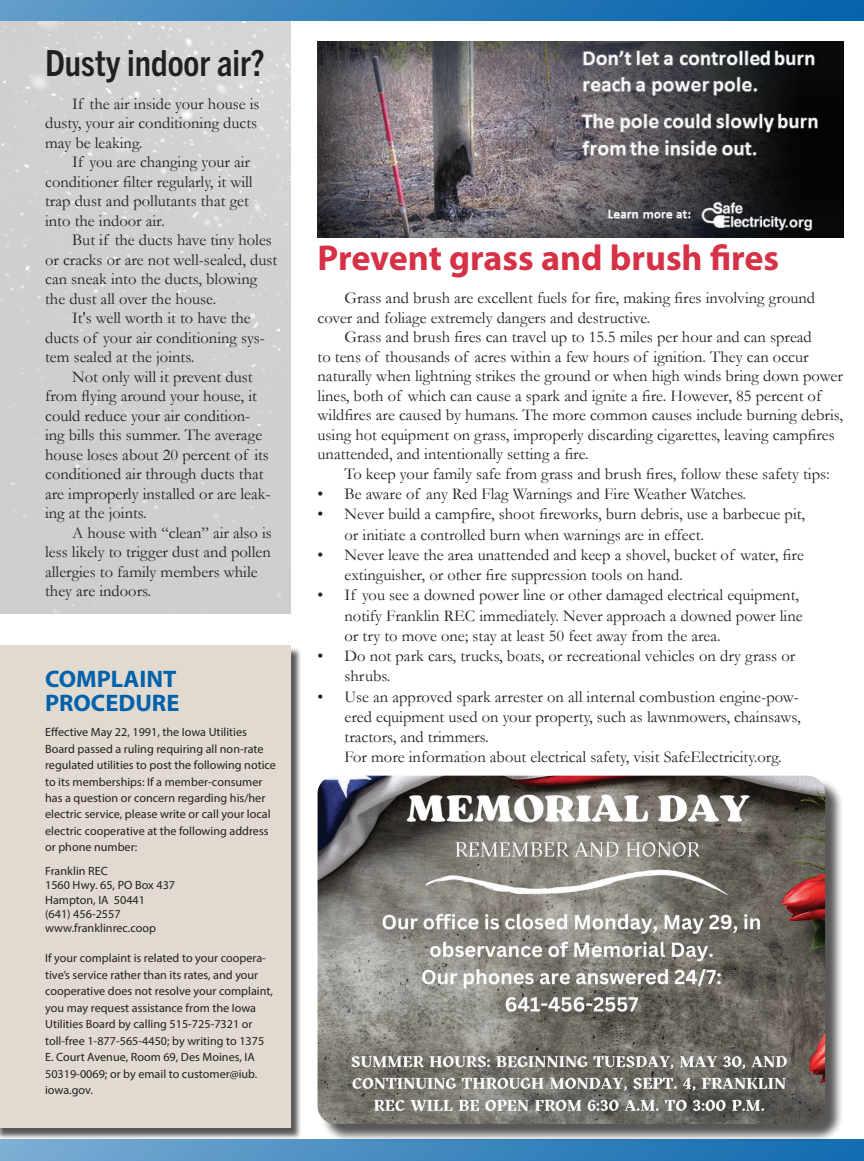
<style>
.page{position:relative;width:864px;height:1161px;background:#fff}
.page>*{position:absolute;margin:0;border:0;box-sizing:border-box;transform-origin:0 0}
.t1{font:700 36px "Myriad Pro";color:#d63247}
.t2{font:700 condensed 36px "Trade Gothic Next LT Pro";color:#231f20}
.t3{font:700 24px/24px "Myriad Pro";color:#0161aa}
.t4{font:16.5px/19.5px "Garamond";color:#231f20}
.t5{font:12px/16.5px "Myriad Pro";color:#231f20}
</style>
<div class="page">
<div style="left:0;top:1140px;width:864px;height:21px;background:linear-gradient(to right,#7aacd2,#0e69ae)"></div>
<div style="left:0;top:0;width:864px;height:21px;background:linear-gradient(to right,#5f9bc9,#0060a9)"></div>
<div style="left:0;top:21px;width:290px;height:593px;background:#cfcfcf"></div>
<img style="left:318px;top:41px;width:526px;height:197px">
<div style="left:0;top:647px;width:302px;height:493px;background:#231f20;opacity:.75"></div>
<div style="left:0;top:645px;width:290px;height:483px;background:#e0dad1"></div>
<div style="left:320px;top:778px;width:524px;height:365px;background:#231f20;opacity:.75"></div>
<img style="left:318px;top:776px;width:507px;height:348px">
<h1 class="t2" style="left:45px;top:41px;width:221px">Dusty indoor air?</h1>
<p class="t4" style="left:45px;top:93px;width:216px;text-indent:27px">If the air inside your house is dusty, your air conditioning ducts may be leaking.</p>
<p class="t4" style="left:45px;top:152px;width:209px;text-indent:27px">If you are changing your air conditioner filter regularly, it will trap dust and pollutants that get into the indoor air.</p>
<p class="t4" style="left:72px;top:230px;width:201px">But if the ducts have tiny holes</p>
<p class="t4" style="left:45px;top:249px;width:234px">or cracks or are not well-sealed, dust</p>
<p class="t4" style="left:45px;top:269px;width:214px">can sneak into the ducts, blowing</p>
<p class="t4" style="left:45px;top:288px;width:173px">the dust all over the house.</p>
<p class="t4" style="left:72px;top:308px;width:180px">It's well worth it to have the</p>
<p class="t4" style="left:45px;top:327px;width:222px">ducts of your air conditioning sys-</p>
<p class="t4" style="left:45px;top:347px;width:151px">tem sealed at the joints.</p>
<p class="t4" style="left:72px;top:366px;width:182px">Not only will it prevent dust</p>
<p class="t4" style="left:45px;top:386px;width:213px">from flying around your house, it</p>
<p class="t4" style="left:45px;top:405px;width:207px">could reduce your air condition-</p>
<p class="t4" style="left:45px;top:425px;width:219px">ing bills this summer. The average</p>
<p class="t4" style="left:45px;top:444px;width:225px">house loses about 20 percent of its</p>
<p class="t4" style="left:45px;top:464px;width:220px">conditioned air through ducts that</p>
<p class="t4" style="left:45px;top:483px;width:227px">are improperly installed or are leak-</p>
<p class="t4" style="left:45px;top:503px;width:103px">ing at the joints.</p>
<p class="t4" style="left:72px;top:522px;width:201px">A house with “clean” air also is</p>
<p class="t4" style="left:45px;top:542px;width:227px">less likely to trigger dust and pollen</p>
<p class="t4" style="left:45px;top:561px;width:214px">allergies to family members while</p>
<p class="t4" style="left:45px;top:581px;width:108px">they are indoors.</p>
<h2 class="t3" style="left:45px;top:666px;width:136px">COMPLAINT<br>PROCEDURE</h2>
<p class="t5" style="left:45px;top:724px;width:232px">Effective May 22, 1991, the Iowa Utilities Board passed a ruling requiring all non-rate regulated utilities to post the following notice to its memberships: If a member-consumer has a question or concern regarding his/her electric service, please write or call your local electric cooperative at the following address or phone number:</p>
<p class="t5" style="left:45px;top:863px;width:132px;line-height:14.4px">Franklin REC<br>1560 Hwy. 65, PO Box 437<br>Hampton, IA 50441<br>(641) 456-2557 www.franklinrec.coop</p>
<p class="t5" style="left:45px;top:950px;width:229px">If your complaint is related to your coopera&shy;tive’s service rather than its rates, and your cooperative does not resolve your complaint, you may request assistance from the Iowa Utilities Board by calling 515-725-7321 or toll-free 1-877-565-4450; by writing to 1375<br>E. Court Avenue, Room 69, Des Moines, IA 50319-0069; or by email to customer@iub. iowa.gov.</p>
<h1 class="t1" style="left:318px;top:235px;width:463px">Prevent grass and brush fires</h1>
<p class="t4" style="left:318px;top:288px;width:499px;text-indent:27px">Grass and brush are excellent fuels for fire, making fires involving ground cover and foliage extremely dangers and destructive.</p>
<p class="t4" style="left:318px;top:327px;width:527px;text-indent:27px">Grass and brush fires can travel up to 15.5 miles per hour and can spread<br>to tens of thousands of acres within a few hours of ignition. They can occur naturally when lightning strikes the ground or when high winds bring down power lines, both of which can cause a spark and ignite a fire. However, 85 percent of wildfires are caused by humans. The more common causes include burning debris, using hot equipment on grass, improperly discarding cigarettes, leaving campfires unattended, and intentionally setting a fire.</p>
<p class="t4" style="left:345px;top:464px;width:487px">To keep your family safe from grass and brush fires, follow these safety tips:</p>
<p class="t4" style="left:318px;top:484px;width:430px">• Be aware of any Red Flag Warnings and Fire Weather Watches.</p>
<p class="t4" style="left:345px;top:504px;width:462px;line-height:20.2px;text-indent:-27px">• Never build a campfire, shoot fireworks, burn debris, use a barbecue pit, or initiate a controlled burn when warnings are in effect.</p>
<p class="t4" style="left:345px;top:544px;width:461px;line-height:20.2px;text-indent:-27px">• Never leave the area unattended and keep a shovel, bucket of water, fire extinguisher, or other fire suppression tools on hand.</p>
<p class="t4" style="left:345px;top:585px;width:460px;line-height:20.2px;text-indent:-27px">• If you see a downed power line or other damaged electrical equipment, notify Franklin REC immediately. Never approach a downed power line or try to move one; stay at least 50 feet away from the area.</p>
<p class="t4" style="left:345px;top:645px;width:452px;line-height:20.2px;text-indent:-27px">• Do not park cars, trucks, boats, or recreational vehicles on dry grass or shrubs.</p>
<p class="t4" style="left:345px;top:686px;width:458px;line-height:20px;text-indent:-27px">• Use an approved spark arrester on all internal combustion engine-pow&shy;ered equipment used on your property, such as lawnmowers, chainsaws, tractors, and trimmers.<br>For more information about electrical safety, visit SafeElectricity.org.</p>
</div>
